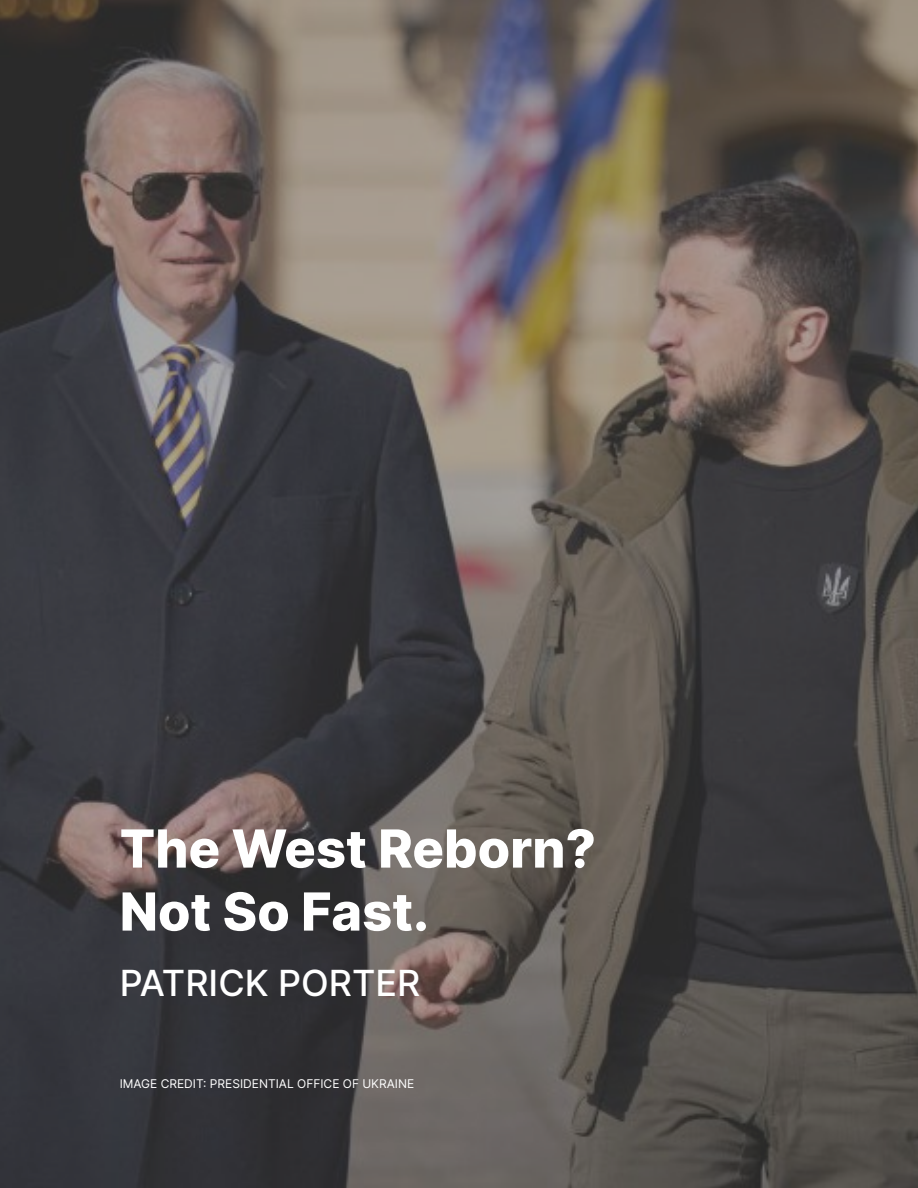
<style>
.page{position:relative;width:918px;height:1188px;background:#fff}
.page>*{position:absolute;margin:0;border:0;box-sizing:border-box;transform-origin:0 0}
.t1{font:800 52.5px/63px "Inter";color:#fff}
.t2{font:500 36px "Inter";color:#fff}
.t3{font:12px "Inter";color:#fff}
</style>
<div class="page">
<img style="left:0;top:0;width:918px;height:1188px">
<h1 class="t1" style="left:120px;top:816px;width:478px">The West Reborn?<br>Not So Fast.</h1>
<h2 class="t2" style="left:120px;top:957px;width:302px">PATRICK PORTER</h2>
<p class="t3" style="left:120px;top:1075px;width:296px">IMAGE CREDIT: PRESIDENTIAL OFFICE OF UKRAINE</p>
</div>
